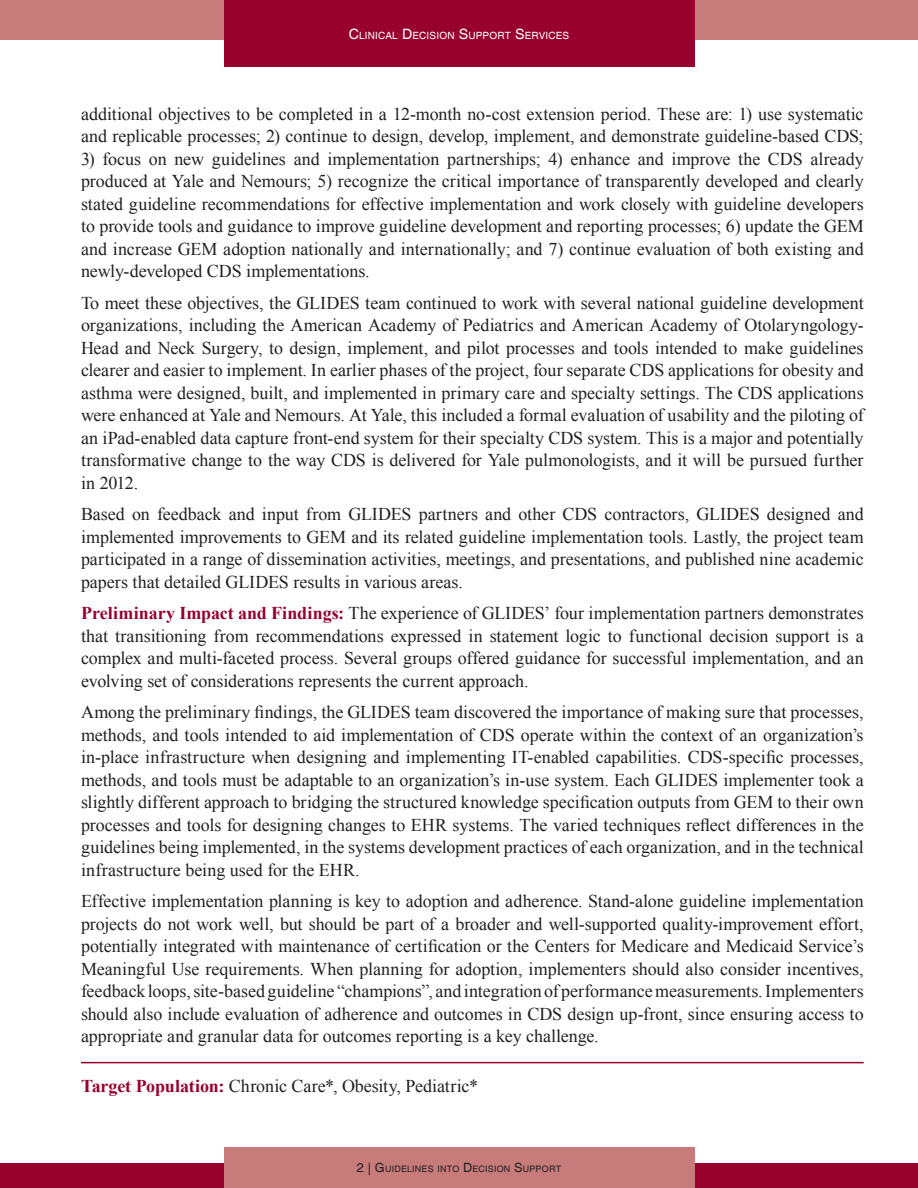
<style>
.page{position:relative;width:918px;height:1188px;background:#fff}
.page>*{position:absolute;margin:0;border:0;box-sizing:border-box;transform-origin:0 0}
.LineAbove{font:18px/22.5px "Times New Roman";color:#231f20;text-align:justify}
.t1{font:10.05px "Helvetica";letter-spacing:.02em;color:#fff}
.t2{font:8.85px "Helvetica";letter-spacing:.025em;color:#231f20}
.s1{font-size:14.25px}
.s2{font-weight:700;color:#98012d}
.s3{font-size:12.75px}
</style>
<div class="page">
<div style="left:0;top:0;width:918px;height:40px;background:#c77b7b"></div>
<div style="left:224px;top:0;width:470px;height:68px;background:#98012d"></div>
<div style="left:0;top:1163px;width:918px;height:25px;background:#98012d"></div>
<div style="left:224px;top:1148px;width:470px;height:40px;background:#c77b7b"></div>
<hr style="left:81px;top:1062px;width:783px;height:1px;background:#98012d">
<p class="t1" style="left:349px;top:30px;width:222px"><span class="s1">C</span>LINICAL <span class="s1">D</span>ECISION <span class="s1">S</span>UPPORT <span class="s1">S</span>ERVICES</p>
<p class="LineAbove" style="left:81px;top:102px;width:784px">additional objectives to be completed in a 12-month no-cost extension period. These are: 1) use systematic and replicable processes; 2) continue to design, develop, implement, and demonstrate guideline-based CDS;</p>
<p class="LineAbove" style="left:81px;top:147px;width:784px">3) focus on new guidelines and implementation partnerships; 4) enhance and improve the CDS already produced at Yale and Nemours; 5) recognize the critical importance of transparently developed and clearly stated guideline recommendations for effective implementation and work closely with guideline developers to provide tools and guidance to improve guideline development and reporting processes; 6) update the GEM and increase GEM adoption nationally and internationally; and 7) continue evaluation of both existing and newly-developed CDS implementations.</p>
<p class="LineAbove" style="left:81px;top:291px;width:784px">To meet these objectives, the GLIDES team continued to work with several national guideline development organizations, including the American Academy of Pediatrics and American Academy of Otolaryngology-Head and Neck Surgery, to design, implement, and pilot processes and tools intended to make guidelines clearer and easier to implement. In earlier phases of the project, four separate CDS applications for obesity and asthma were designed, built, and implemented in primary care and specialty settings. The CDS applications were enhanced at Yale and Nemours. At Yale, this included a formal evaluation of usability and the piloting of an iPad-enabled data capture front-end system for their specialty CDS system. This is a major and potentially transformative change to the way CDS is delivered for Yale pulmonologists, and it will be pursued further in 2012.</p>
<p class="LineAbove" style="left:81px;top:503px;width:784px">Based on feedback and input from GLIDES partners and other CDS contractors, GLIDES designed and implemented improvements to GEM and its related guideline implementation tools. Lastly, the project team participated in a range of dissemination activities, meetings, and presentations, and published nine academic papers that detailed GLIDES results in various areas.</p>
<p class="LineAbove" style="left:81px;top:602px;width:784px"><span class="s2">Preliminary Impact and Findings:</span> The experience of GLIDES’ four implementation partners demonstrates that transitioning from recommendations expressed in statement logic to functional decision support is a complex and multi-faceted process. Several groups offered guidance for successful implementation, and an evolving set of considerations represents the current approach.</p>
<p class="LineAbove" style="left:81px;top:701px;width:784px">Among the preliminary findings, the GLIDES team discovered the importance of making sure that processes, methods, and tools intended to aid implementation of CDS operate within the context of an organization’s in-place infrastructure when designing and implementing IT-enabled capabilities. CDS-specific processes, methods, and tools must be adaptable to an organization’s in-use system. Each GLIDES implementer took a slightly different approach to bridging the structured knowledge specification outputs from GEM to their own processes and tools for designing changes to EHR systems. The varied techniques reflect differences in the guidelines being implemented, in the systems development practices of each organization, and in the technical infrastructure being used for the EHR.</p>
<p class="LineAbove" style="left:81px;top:890px;width:784px">Effective implementation planning is key to adoption and adherence. Stand-alone guideline implementation projects do not work well, but should be part of a broader and well-supported quality-improvement effort, potentially integrated with maintenance of certification or the Centers for Medicare and Medicaid Service’s Meaningful Use requirements. When planning for adoption, implementers should also consider incentives, feedback loops, site-based guideline “champions”, and integration of performance measurements. Implementers should also include evaluation of adherence and outcomes in CDS design up-front, since ensuring access to appropriate and granular data for outcomes reporting is a key challenge.</p>
<p class="LineAbove" style="left:81px;top:1074px;width:399px"><span class="s2">Target Population:</span> Chronic Care*, Obesity, Pediatric*</p>
<p class="t2" style="left:357px;top:1164px;width:206px"><span class="s3">2 | G</span>UIDELINES INTO <span class="s3">D</span>ECISION <span class="s3">S</span>UPPORT</p>
</div>
